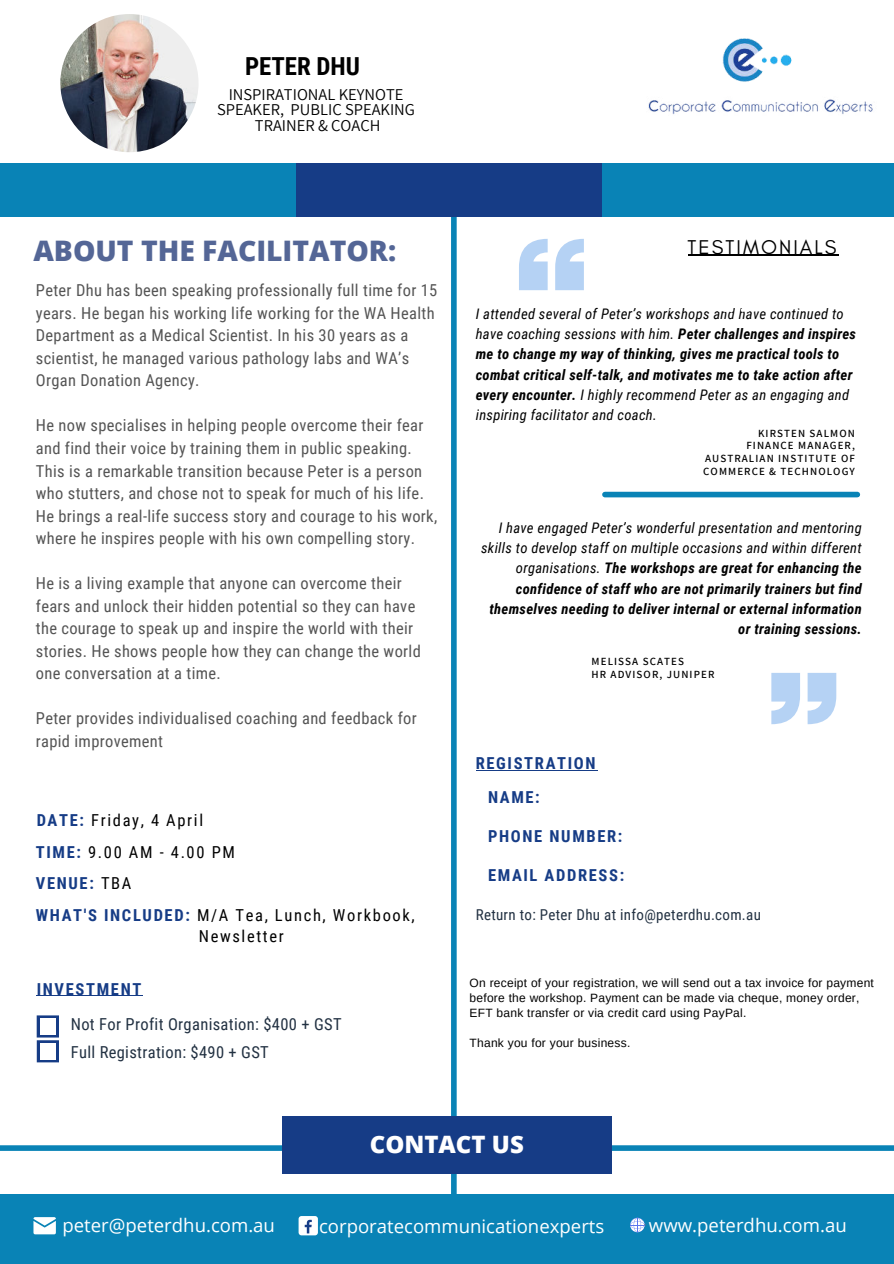
<style>
.page{position:relative;width:894px;height:1264px;background:#fff}
.page>*{position:absolute;margin:0;border:0;box-sizing:border-box;transform-origin:0 0}
.t1{font:800 28.2px "Open Sans";color:#546696}
.t2{font:700 24.9px "Roboto Condensed";color:#000}
.t3{font:800 24px "Open Sans";color:#fff}
.t4{font:20.25px "Glacial Indifference";letter-spacing:.1em;color:#000}
.t5{font:18.6px "Open Sans";color:#fff}
.t6{font:16.5px/22.5px "Roboto Condensed";letter-spacing:.02em;color:#545454}
.t7{font:16.5px/32px "Roboto Condensed";letter-spacing:.1em;color:#000}
.t8{font:700 16.5px/33.5px "Roboto Condensed";letter-spacing:.1em;color:#163c86}
.t9{font:16.5px/27.9px "Roboto Condensed";letter-spacing:.02em;color:#223142}
.t10{font:16.5px/15.8px "Assistant";color:#000;text-align:center}
.t11{font:15px "Roboto Condensed";letter-spacing:.02em;color:#223142}
.t12{font:italic 14.55px/20.2px "Roboto Condensed";letter-spacing:.02em;color:#000}
.t13{font:italic 700 14.55px/20.2px "Roboto Condensed";letter-spacing:.02em;color:#000;text-align:right}
.t14{font:12px/15px "Arimo";letter-spacing:.02em;color:#000}
.t15{font:600 10.95px/12.8px "Assistant";letter-spacing:.1em;color:#000;text-align:right}
.s1{font-weight:700;color:#163c86}
.s2{font-weight:400;color:#000}
.s3{font-weight:700}
.s4{font-weight:400}
</style>
<div class="page">
<div style="left:0;top:1145px;width:893px;height:5px;background:#0983b6"></div>
<div style="left:451px;top:208px;width:5px;height:1013px;background:#0983b6"></div>
<div style="left:282px;top:1116px;width:329px;height:58px;background:#163c86"></div>
<div style="left:0;top:1193px;width:893px;height:70px;background:#0983b6"></div>
<svg style="left:630px;top:1217px;width:14px;height:15px"></svg>
<div style="left:284px;top:164px;width:329px;height:53px;background:#163c86"></div>
<div style="left:602px;top:164px;width:291px;height:53px;background:#0983b6"></div>
<div style="left:0;top:164px;width:295px;height:53px;background:#0983b6"></div>
<svg style="left:519px;top:239px;width:64px;height:51px"></svg>
<svg style="left:771px;top:673px;width:65px;height:51px"></svg>
<hr style="left:687px;top:255px;width:151px;height:1px;background:#000">
<div style="left:604px;top:492px;width:253px;height:5px;background:#0983b6"></div>
<div style="left:298px;top:1215px;width:20px;height:20px;background:#fff;border-radius:3px"></div>
<svg style="left:304px;top:1219px;width:8px;height:14px"></svg>
<img style="left:722px;top:38px;width:70px;height:44px">
<img style="left:648px;top:99px;width:225px;height:16px">
<hr style="left:475px;top:770px;width:122px;height:1px;background:#163c86">
<svg style="left:33px;top:1217px;width:23px;height:16px"></svg>
<img style="left:60px;top:14px;width:138px;height:138px">
<hr style="left:37px;top:995px;width:106px;height:1px;background:#163c86">
<svg style="left:37px;top:1015px;width:22px;height:47px"></svg>
<div style="left:40px;top:1042px;width:15px;height:17px;background:#fff"></div>
<div style="left:40px;top:1018px;width:15px;height:16px;background:#fff"></div>
<h2 class="t2" style="left:245px;top:49px;width:116px">PETER DHU</h2>
<p class="t10" style="left:217px;top:85px;width:199px">INSPIRATIONAL KEYNOTE<br>SPEAKER, PUBLIC SPEAKING<br>TRAINER &amp; COACH</p>
<h1 class="t1" style="left:33px;top:229px;width:364px">ABOUT THE FACILITATOR:</h1>
<p class="t4" style="left:687px;top:235px;width:150px">TESTIMONIALS</p>
<p class="t6" style="left:36px;top:279px;width:403px">Peter Dhu has been speaking professionally full time for 15 years. He began his working life working for the WA Health Department as a Medical Scientist. In his 30 years as a scientist, he managed various pathology labs and WA’s Organ Donation Agency.</p>
<p class="t6" style="left:36px;top:414px;width:403px">He now specialises in helping people overcome their fear and find their voice by training them in public speaking.<br>This is a remarkable transition because Peter is a person who stutters, and chose not to speak for much of his life.<br>He brings a real-life success story and courage to his work, where he inspires people with his own compelling story.</p>
<p class="t6" style="left:36px;top:571px;width:386px">He is a living example that anyone can overcome their fears and unlock their hidden potential so they can have the courage to speak up and inspire the world with their stories. He shows people how they can change the world one conversation at a time.</p>
<p class="t6" style="left:36px;top:706px;width:382px">Peter provides individualised coaching and feedback for rapid improvement</p>
<p class="t7" style="left:36px;top:803px;width:200px"><span class="s1">DATE:</span> Friday, 4 April<br><span class="s1">TIME:</span> 9.00 AM - 4.00 PM</p>
<p class="t8" style="left:36px;top:865px;width:97px">VENUE: <span class="s2">TBA</span></p>
<p class="t7" style="left:199px;top:904px;width:217px;line-height:20.2px;text-indent:-163px"><span class="s1">WHAT'S INCLUDED:</span> M/A Tea, Lunch, Workbook,<br>Newsletter</p>
<p class="t8" style="left:37px;top:971px;width:106px">INVESTMENT</p>
<p class="t9" style="left:71px;top:1009px;width:272px">Not For Profit Organisation: $400 + GST<br>Full Registration: $490 + GST</p>
<p class="t12" style="left:475px;top:303px;width:382px">I attended several of Peter’s workshops and have continued to have coaching sessions with him. <span class="s3">Peter challenges and inspires me to change my way of thinking, gives me practical tools to combat critical self-talk, and motivates me to take action after every encounter.</span> I highly recommend Peter as an engaging and inspiring facilitator and coach.</p>
<p class="t15" style="left:703px;top:426px;width:153px">KIRSTEN SALMON<br>FINANCE MANAGER,<br>AUSTRALIAN INSTITUTE OF<br>COMMERCE &amp; TECHNOLOGY</p>
<p class="t13" style="left:481px;top:517px;width:382px"><span class="s4">I have engaged Peter’s wonderful presentation and mentoring skills to develop staff on multiple occasions and within different organisations.</span> The workshops are great for enhancing the confidence of staff who are not primarily trainers but find themselves needing to deliver internal or external information or training sessions.</p>
<p class="t15" style="left:591px;top:654px;width:124px;text-align:left">MELISSA SCATES<br>HR ADVISOR, JUNIPER</p>
<p class="t8" style="left:488px;top:746px;width:109px;text-indent:-12px">REGISTRATION<br>NAME:</p>
<p class="t8" style="left:488px;top:818px;width:136px">PHONE NUMBER:</p>
<p class="t8" style="left:488px;top:857px;width:138px">EMAIL ADDRESS:</p>
<p class="t11" style="left:475px;top:903px;width:286px">Return to: Peter Dhu at info@peterdhu.com.au</p>
<p class="t14" style="left:469px;top:975px;width:405px">On receipt of your registration, we will send out a tax invoice for payment before the workshop. Payment can be made via cheque, money order,<br>EFT bank transfer or via credit card using PayPal.</p>
<p class="t14" style="left:469px;top:1035px;width:162px">Thank you for your business.</p>
<h3 class="t3" style="left:369px;top:1126px;width:155px">CONTACT US</h3>
<p class="t5" style="left:62px;top:1212px;width:214px">peter@peterdhu.com.au</p>
<p class="t5" style="left:648px;top:1212px;width:199px">www.peterdhu.com.au</p>
<p class="t5" style="left:319px;top:1213px;width:287px">corporatecommunicationexperts</p>
</div>
